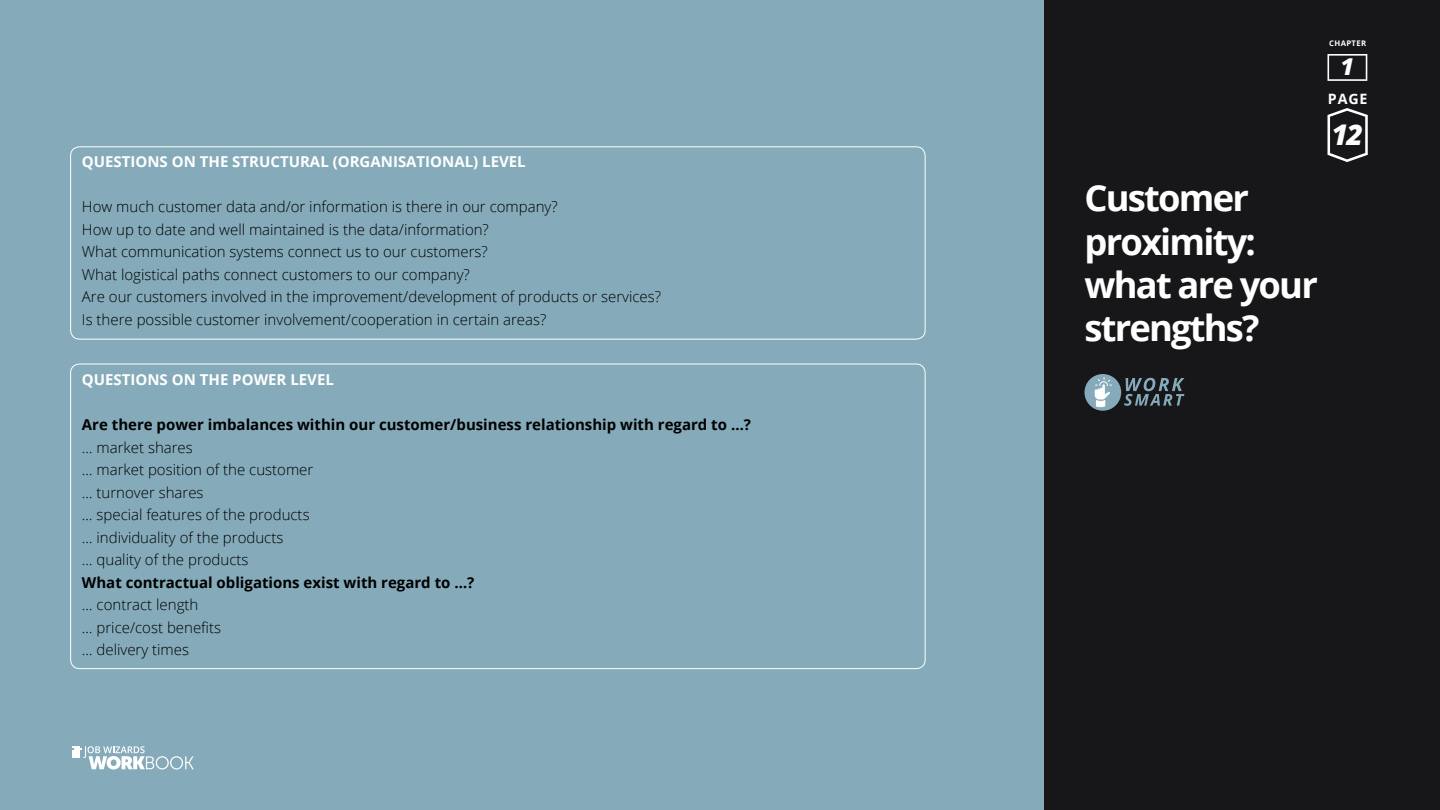
<style>
.page{position:relative;width:1440px;height:810px;background:#fff}
.page>*{position:absolute;margin:0;border:0;box-sizing:border-box;transform-origin:0 0}
.t1{font:700 36px/43.5px "Open Sans";letter-spacing:-.05em;color:#fff}
.t2{font:italic 800 28.5px "Open Sans";color:#fff}
.t3{font:italic 800 23.25px "Open Sans";color:#fff}
.t4{font:300 15px/22.5px "Open Sans";color:#000}
.t5{font:700 15px "Open Sans";color:#000}
.t6{font:700 15px "Open Sans";color:#fff}
.t7{font:700 14.25px "Open Sans";color:#fff}
.t8{font:700 7.73px "Open Sans";letter-spacing:.05em;color:#fff}
</style>
<div class="page">
<div style="left:0;top:0;width:1044px;height:810px;background:#85abba"></div>
<div style="left:1044px;top:0;width:396px;height:810px;background:#17171a"></div>
<svg style="left:72px;top:746px;width:122px;height:23px"></svg>
<div style="left:70px;top:146px;width:855px;height:194px;border:1px solid #fff;border-radius:9px"></div>
<div style="left:1084px;top:374px;width:37px;height:37px;background:#85abba;border-radius:50%"></div>
<svg style="left:1095px;top:377px;width:17px;height:30px"></svg>
<svg style="left:1124px;top:378px;width:60px;height:28px"></svg>
<svg style="left:1328px;top:54px;width:39px;height:27px"></svg>
<svg style="left:1327px;top:108px;width:41px;height:54px"></svg>
<p class="t6" style="left:82px;top:151px;width:445px">QUESTIONS ON THE STRUCTURAL (ORGANISATIONAL) LEVEL</p>
<p class="t4" style="left:82px;top:195px;width:581px">How much customer data and/or information is there in our company?<br>How up to date and well maintained is the data/information?<br>What communication systems connect us to our customers?<br>What logistical paths connect customers to our company?<br>Are our customers involved in the improvement/development of products or services?<br>Is there possible customer involvement/cooperation in certain areas?</p>
<p class="t6" style="left:82px;top:369px;width:253px">QUESTIONS ON THE POWER LEVEL</p>
<p class="t5" style="left:82px;top:414px;width:671px">Are there power imbalances within our customer/business relationship with regard to …?</p>
<p class="t4" style="left:82px;top:435px;width:233px">… market shares<br>… market position of the customer … turnover shares<br>… special features of the products … individuality of the products<br>… quality of the products</p>
<p class="t5" style="left:82px;top:572px;width:394px">What contractual obligations exist with regard to …?</p>
<p class="t4" style="left:82px;top:593px;width:141px">… contract length<br>… price/cost benefits … delivery times</p>
<p class="t8" style="left:1329px;top:38px;width:39px">CHAPTER</p>
<h3 class="t3" style="left:1341px;top:49px;width:15px">1</h3>
<p class="t7" style="left:1328px;top:88px;width:41px">PAGE</p>
<h2 class="t2" style="left:1332px;top:113px;width:33px">12</h2>
<h1 class="t1" style="left:1084px;top:175px;width:235px">Customer proximity: what are your strengths?</h1>
</div>
